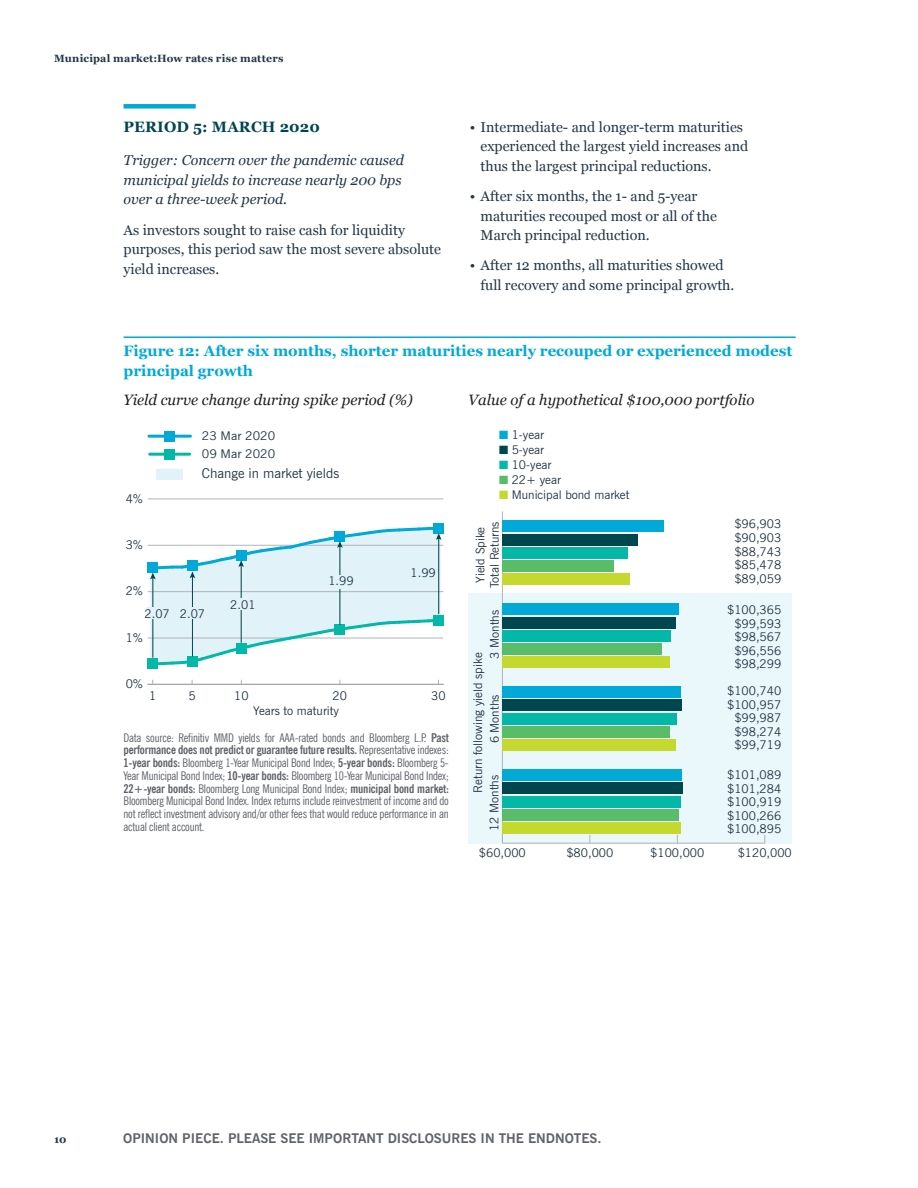
<style>
.page{position:relative;width:918px;height:1188px;background:#fff}
.page>*{position:absolute;margin:0;border:0;box-sizing:border-box;transform-origin:0 0}
.Chart_Heading{font:700 15px/19.5px "Georgia";color:#00a9d8}
.Chart_Subhead{font:italic 15px "Georgia";color:#231f20}
.Subhead_1{font:700 15px "Georgia";letter-spacing:.01em;color:#00464e}
.Body{font:14.25px/19.5px "Georgia";color:#233645}
.Body-2{font:italic 14.25px/19.5px "Georgia";color:#233645}
.t1{font:700 13.5px "News Gothic BT";color:#5f6369}
.t2{font:13.5px "News Gothic BT";color:#233645}
._8_pt_disclosure_jus{font:condensed 12px/12.8px "News Gothic BT";letter-spacing:-.015em;color:#5f6369;text-align:justify}
.t3{font:12px/13.5px "News Gothic BT";color:#233645;text-align:justify}
.t4{font:12px/18px "News Gothic BT";color:#233645;scale:1.04 1}
.t5{font:700 10.5px "Georgia";letter-spacing:.02em;color:#233645}
.s1{font-weight:700}
.s2{color:#00a9d8}
.s3{color:#00464e}
.s4{color:#03b8a7}
.s5{color:#59bc68}
.s6{color:#c4d82d}
</style>
<div class="page">
<div style="left:124px;top:104px;width:72px;height:5px;background:#00a9d8"></div>
<hr style="left:148px;top:684px;width:295px;height:1px;background:#b1b4b5">
<hr style="left:148px;top:638px;width:295px;height:1px;background:#b1b4b5">
<hr style="left:148px;top:591px;width:295px;height:1px;background:#b1b4b5">
<hr style="left:148px;top:545px;width:295px;height:1px;background:#b1b4b5">
<hr style="left:148px;top:499px;width:295px;height:1px;background:#b1b4b5">
<div style="left:147px;top:563px;width:11px;height:10px;background:#00a9d8"></div>
<div style="left:433px;top:523px;width:11px;height:11px;background:#00a9d8"></div>
<div style="left:147px;top:659px;width:11px;height:10px;background:#03b8a7"></div>
<div style="left:433px;top:615px;width:11px;height:11px;background:#03b8a7"></div>
<div style="left:156px;top:469px;width:27px;height:11px;background:#e1f3f9"></div>
<hr style="left:149px;top:435px;width:41px;height:3px;background:#00a9d8">
<div style="left:164px;top:431px;width:11px;height:11px;background:#00a9d8"></div>
<hr style="left:150px;top:453px;width:40px;height:3px;background:#03b8a7">
<div style="left:164px;top:449px;width:11px;height:11px;background:#03b8a7"></div>
<svg style="left:150px;top:526px;width:292px;height:141px"></svg>
<div style="left:183px;top:608px;width:20px;height:11px;background:#e1f3f9"></div>
<div style="left:148px;top:608px;width:20px;height:11px;background:#e1f3f9"></div>
<hr style="left:124px;top:336px;width:672px;height:2px;background:#00a9d8">
<div style="left:468px;top:593px;width:324px;height:250px;background:#eaf7fb"></div>
<hr style="left:502px;top:843px;width:263px;height:1px;background:#b1b4b5">
<hr style="left:502px;top:511px;width:1px;height:332px;background:#b1b4b5">
<div style="left:502px;top:573px;width:127px;height:12px;background:#c4d82d"></div>
<div style="left:502px;top:656px;width:168px;height:12px;background:#c4d82d"></div>
<div style="left:502px;top:739px;width:174px;height:12px;background:#c4d82d"></div>
<div style="left:502px;top:822px;width:179px;height:12px;background:#c4d82d"></div>
<div style="left:502px;top:560px;width:112px;height:12px;background:#59bc68"></div>
<div style="left:502px;top:643px;width:160px;height:12px;background:#59bc68"></div>
<div style="left:502px;top:726px;width:168px;height:12px;background:#59bc68"></div>
<div style="left:502px;top:809px;width:176px;height:12px;background:#59bc68"></div>
<div style="left:502px;top:547px;width:126px;height:12px;background:#03b8a7"></div>
<div style="left:502px;top:630px;width:169px;height:12px;background:#03b8a7"></div>
<div style="left:502px;top:713px;width:175px;height:12px;background:#03b8a7"></div>
<div style="left:502px;top:796px;width:179px;height:12px;background:#03b8a7"></div>
<div style="left:502px;top:534px;width:136px;height:12px;background:#00464e"></div>
<div style="left:502px;top:617px;width:174px;height:12px;background:#00464e"></div>
<div style="left:502px;top:700px;width:180px;height:11px;background:#00464e"></div>
<div style="left:502px;top:782px;width:181px;height:12px;background:#00464e"></div>
<div style="left:502px;top:520px;width:162px;height:12px;background:#00a9d8"></div>
<div style="left:502px;top:603px;width:177px;height:12px;background:#00a9d8"></div>
<div style="left:502px;top:686px;width:179px;height:12px;background:#00a9d8"></div>
<div style="left:502px;top:769px;width:180px;height:12px;background:#00a9d8"></div>
<p class="t5" style="left:54px;top:50px;width:231px">Municipal market:How rates rise matters</p>
<p class="Subhead_1" style="left:124px;top:116px;width:198px">PERIOD 5: MARCH 2020</p>
<p class="Body-2" style="left:124px;top:150px;width:282px">Trigger: Concern over the pandemic caused municipal yields to increase nearly 200 bps over a three-week period.</p>
<p class="Body" style="left:124px;top:219px;width:319px">As investors sought to raise cash for liquidity purposes, this period saw the most severe absolute yield increases.</p>
<p class="Body" style="left:481px;top:116px;width:269px;text-indent:-11px">• Intermediate- and longer-term maturities experienced the largest yield increases and thus the largest principal reductions.</p>
<p class="Body" style="left:481px;top:186px;width:238px;text-indent:-11px">• After six months, the 1- and 5-year maturities recouped most or all of the<br>March principal reduction.</p>
<p class="Body" style="left:481px;top:255px;width:255px;text-indent:-11px">• After 12 months, all maturities showed full recovery and some principal growth.</p>
<p class="Chart_Heading" style="left:124px;top:341px;width:670px">Figure 12: After six months, shorter maturities nearly recouped or experienced modest principal growth</p>
<p class="Chart_Subhead" style="left:468px;top:389px;width:288px">Value of a hypothetical $100,000 portfolio</p>
<p class="Chart_Subhead" style="left:124px;top:389px;width:291px">Yield curve change during spike period (%)</p>
<p class="t4" style="left:202px;top:427px;width:72px">23 Mar 2020<br>09 Mar 2020</p>
<p class="t3" style="left:126px;top:492px;width:19px">4%</p>
<p class="t3" style="left:126px;top:538px;width:19px">3%</p>
<p class="t3" style="left:126px;top:584px;width:19px">2%</p>
<p class="t2" style="left:202px;top:465px;width:139px">Change in market yields</p>
<p class="t3" style="left:328px;top:574px;width:27px">1.99</p>
<p class="t3" style="left:145px;top:607px;width:62px">2.07 2.07</p>
<p class="t3" style="left:126px;top:631px;width:19px">1%</p>
<p class="t3" style="left:126px;top:677px;width:19px">0%</p>
<p class="t3" style="left:230px;top:598px;width:27px">2.01</p>
<p class="t3" style="left:411px;top:565px;width:27px">1.99</p>
<p class="t3" style="left:149px;top:688px;width:9px">1</p>
<p class="t3" style="left:188px;top:688px;width:9px">5</p>
<p class="t3" style="left:234px;top:688px;width:16px">10</p>
<p class="t3" style="left:333px;top:688px;width:16px">20</p>
<p class="t3" style="left:431px;top:688px;width:16px">30</p>
<p class="t3" style="left:253px;top:704px;width:87px">Years to maturity</p>
<p class="_8_pt_disclosure_jus" style="left:124px;top:731px;width:327px">Data source: Refinitiv MMD yields for AAA-rated bonds and Bloomberg L.P. <span class="s1">Past performance does not predict or guarantee future results.</span> Representative indexes:<br><span class="s1">1-year bonds:</span> Bloomberg 1-Year Municipal Bond Index; <span class="s1">5-year bonds:</span> Bloomberg 5- Year Municipal Bond Index; <span class="s1">10-year bonds:</span> Bloomberg 10-Year Municipal Bond Index; <span class="s1">22+-year bonds:</span> Bloomberg Long Municipal Bond Index; <span class="s1">municipal bond market:<br></span>Bloomberg Municipal Bond Index. Index returns include reinvestment of income and do not reflect investment advisory and/or other fees that would reduce performance in an actual client account.</p>
<p class="t3" style="left:499px;top:428px;width:46px"><span class="s2">■</span> 1-year</p>
<p class="t3" style="left:499px;top:443px;width:46px"><span class="s3">■</span> 5-year</p>
<p class="t3" style="left:499px;top:458px;width:54px"><span class="s4">■</span> 10-year</p>
<p class="t3" style="left:499px;top:473px;width:63px"><span class="s5">■</span> 22+ year</p>
<p class="t3" style="left:499px;top:488px;width:132px"><span class="s6">■</span> Municipal bond market</p>
<p class="t3" style="left:473px;top:588px;width:68px;line-height:14.4px;text-align:center;rotate:-90deg">Yield Spike<br>Total Returns</p>
<p class="t3" style="left:734px;top:517px;width:48px">$96,903 $90,903 $88,743 $85,478 $89,059</p>
<p class="t3" style="left:727px;top:603px;width:56px">$100,365</p>
<p class="t3" style="left:488px;top:659px;width:50px;rotate:-90deg">3 Months</p>
<p class="t3" style="left:488px;top:743px;width:50px;rotate:-90deg">6 Months</p>
<p class="t3" style="left:734px;top:617px;width:48px">$99,593</p>
<p class="t3" style="left:734px;top:630px;width:48px">$98,567</p>
<p class="t3" style="left:734px;top:644px;width:48px">$96,556</p>
<p class="t3" style="left:471px;top:793px;width:141px;rotate:-90deg">Return following yield spike</p>
<p class="t3" style="left:734px;top:657px;width:48px">$98,299</p>
<p class="t3" style="left:727px;top:684px;width:56px;text-align:right">$100,740 $100,957 $99,987 $98,274 $99,719</p>
<p class="t3" style="left:727px;top:768px;width:56px">$101,089 $101,284 $100,919 $100,266</p>
<p class="t3" style="left:487px;top:831px;width:58px;rotate:-90deg">12 Months</p>
<p class="t3" style="left:727px;top:822px;width:56px">$100,895</p>
<p class="t3" style="left:479px;top:846px;width:48px">$60,000</p>
<p class="t3" style="left:566px;top:846px;width:48px">$80,000</p>
<p class="t3" style="left:650px;top:846px;width:56px">$100,000</p>
<p class="t3" style="left:738px;top:846px;width:56px">$120,000</p>
<p class="t5" style="left:54px;top:1131px;width:14px">10</p>
<p class="t1" style="left:123px;top:1130px;width:480px">OPINION PIECE. PLEASE SEE IMPORTANT DISCLOSURES IN THE ENDNOTES.</p>
</div>
